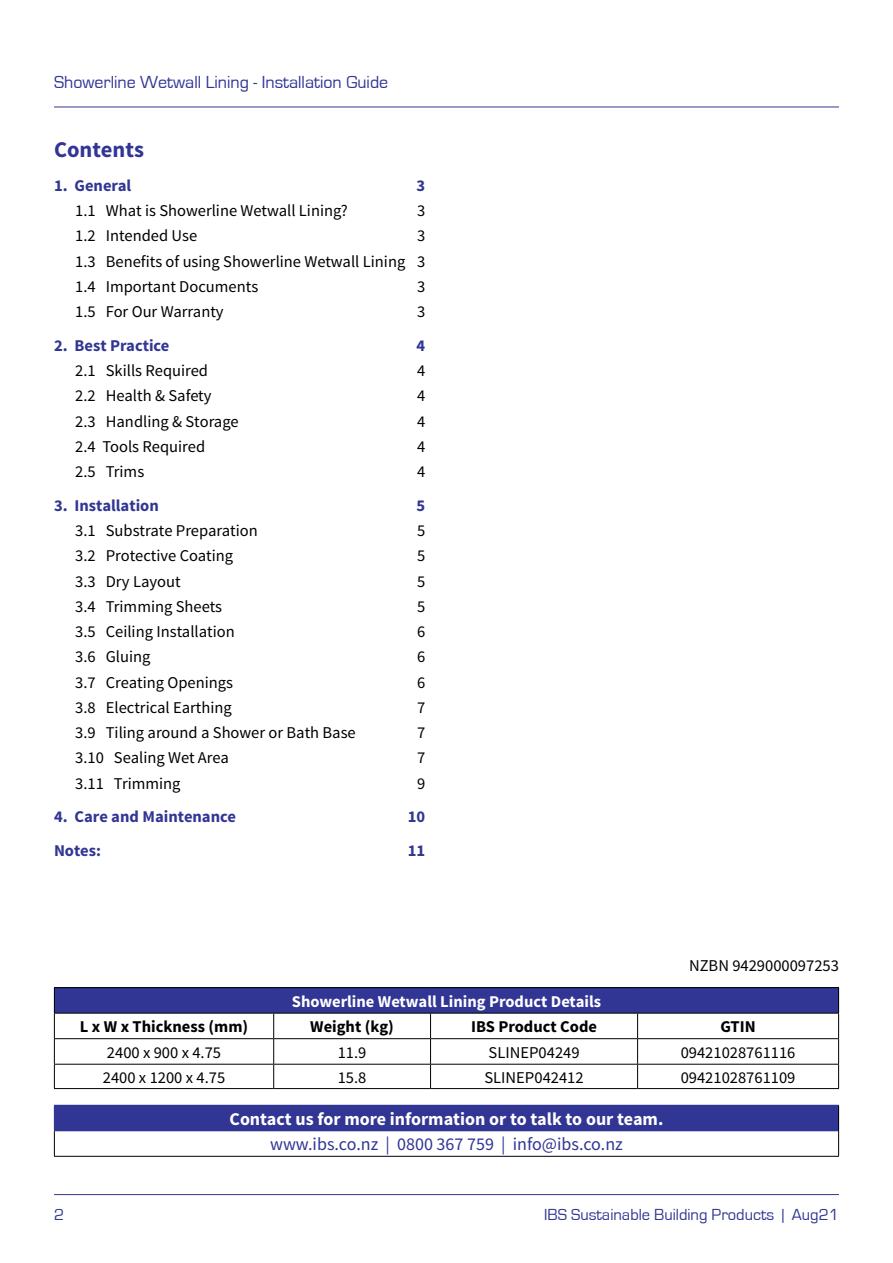
<style>
.page{position:relative;width:893px;height:1263px;background:#fff}
.page>*{position:absolute;margin:0;border:0;box-sizing:border-box;transform-origin:0 0}
.t1{font:700 22.5px "Source Sans Pro";color:#313594}
.t2{font:700 18px "Source Sans Pro";color:#fff}
.t3{font:18px "Eurostile";color:#313594}
.t4{font:18px "Source Sans Pro";color:#313594}
.t5{font:16.5px/25.2px "Source Sans Pro";color:#000;text-align:justify}
.t6{font:700 16.5px "Source Sans Pro";color:#313594}
.t7{font:700 16.5px "Source Sans Pro";color:#000}
.t8{font:16.5px "Eurostile";color:#313594}
.t9{font:700 16.5px "Source Sans Pro";color:#fff}
</style>
<div class="page">
<hr style="left:54px;top:107px;width:785px;height:1px;background:#313594">
<hr style="left:54px;top:1194px;width:785px;height:1px;background:#313594">
<div style="left:54px;top:1105px;width:785px;height:26px;background:#313594"></div>
<svg style="left:838px;top:1106px;width:1px;height:50px"></svg>
<hr style="left:54px;top:1156px;width:785px;height:1px;background:#000">
<svg style="left:54px;top:1131px;width:1px;height:25px"></svg>
<div style="left:54px;top:988px;width:785px;height:25px;background:#313594"></div>
<hr style="left:54px;top:987px;width:220px;height:1px;background:#000">
<hr style="left:274px;top:987px;width:157px;height:1px;background:#000">
<hr style="left:431px;top:987px;width:207px;height:1px;background:#000">
<hr style="left:638px;top:987px;width:201px;height:1px;background:#000">
<hr style="left:54px;top:1013px;width:220px;height:1px;background:#000">
<hr style="left:274px;top:1013px;width:157px;height:1px;background:#000">
<hr style="left:431px;top:1013px;width:207px;height:1px;background:#000">
<hr style="left:638px;top:1013px;width:201px;height:1px;background:#000">
<hr style="left:54px;top:1038px;width:220px;height:1px;background:#000">
<hr style="left:274px;top:1038px;width:157px;height:1px;background:#000">
<hr style="left:431px;top:1038px;width:207px;height:1px;background:#000">
<hr style="left:638px;top:1038px;width:201px;height:1px;background:#000">
<hr style="left:54px;top:1064px;width:220px;height:1px;background:#000">
<svg style="left:54px;top:988px;width:1px;height:100px"></svg>
<hr style="left:274px;top:1064px;width:157px;height:1px;background:#000">
<svg style="left:273px;top:1013px;width:1px;height:75px"></svg>
<hr style="left:431px;top:1064px;width:207px;height:1px;background:#000">
<svg style="left:430px;top:1013px;width:1px;height:75px"></svg>
<hr style="left:638px;top:1064px;width:201px;height:1px;background:#000">
<svg style="left:637px;top:1013px;width:1px;height:75px"></svg>
<svg style="left:838px;top:988px;width:1px;height:100px"></svg>
<hr style="left:54px;top:1088px;width:220px;height:1px;background:#000">
<hr style="left:274px;top:1088px;width:157px;height:1px;background:#000">
<hr style="left:431px;top:1088px;width:207px;height:1px;background:#000">
<hr style="left:638px;top:1088px;width:201px;height:1px;background:#000">
<p class="t3" style="left:54px;top:72px;width:336px">Showerline Wetwall Lining - Installation Guide</p>
<h1 class="t1" style="left:54px;top:135px;width:91px">Contents</h1>
<p class="t6" style="left:54px;top:175px;width:79px">1. General</p>
<p class="t6" style="left:416px;top:175px;width:10px">3</p>
<p class="t5" style="left:75px;top:198px;width:274px">1.1 What is Showerline Wetwall Lining?</p>
<p class="t5" style="left:417px;top:198px;width:10px">3</p>
<p class="t5" style="left:75px;top:224px;width:123px">1.2 Intended Use</p>
<p class="t5" style="left:75px;top:224px;width:351px;text-indent:342px">3<br>1.3 Benefits of using Showerline Wetwall Lining 3<br>1.4 Important Documents</p>
<p class="t5" style="left:417px;top:274px;width:10px">3</p>
<p class="t5" style="left:75px;top:299px;width:150px">1.5 For Our Warranty</p>
<p class="t5" style="left:417px;top:299px;width:10px">3</p>
<p class="t6" style="left:54px;top:335px;width:117px">2. Best Practice</p>
<p class="t6" style="left:416px;top:335px;width:10px">4</p>
<p class="t5" style="left:75px;top:358px;width:134px">2.1 Skills Required</p>
<p class="t5" style="left:417px;top:358px;width:10px">4</p>
<p class="t5" style="left:75px;top:384px;width:138px">2.2 Health &amp; Safety</p>
<p class="t5" style="left:417px;top:384px;width:10px">4</p>
<p class="t5" style="left:75px;top:409px;width:165px">2.3 Handling &amp; Storage</p>
<p class="t5" style="left:417px;top:409px;width:10px">4</p>
<p class="t5" style="left:75px;top:434px;width:131px">2.4 Tools Required</p>
<p class="t5" style="left:417px;top:434px;width:10px">4</p>
<p class="t5" style="left:75px;top:459px;width:70px">2.5 Trims</p>
<p class="t5" style="left:417px;top:459px;width:10px">4</p>
<p class="t6" style="left:54px;top:495px;width:106px">3. Installation</p>
<p class="t6" style="left:416px;top:495px;width:10px">5</p>
<p class="t5" style="left:75px;top:518px;width:184px">3.1 Substrate Preparation</p>
<p class="t5" style="left:417px;top:518px;width:10px">5</p>
<p class="t5" style="left:75px;top:544px;width:159px">3.2 Protective Coating</p>
<p class="t5" style="left:417px;top:544px;width:10px">5</p>
<p class="t5" style="left:75px;top:569px;width:107px">3.3 Dry Layout</p>
<p class="t5" style="left:417px;top:569px;width:10px">5</p>
<p class="t5" style="left:75px;top:594px;width:148px">3.4 Trimming Sheets</p>
<p class="t5" style="left:417px;top:594px;width:10px">5</p>
<p class="t5" style="left:75px;top:619px;width:161px">3.5 Ceiling Installation</p>
<p class="t5" style="left:417px;top:619px;width:10px">6</p>
<p class="t5" style="left:75px;top:645px;width:77px">3.6 Gluing</p>
<p class="t5" style="left:417px;top:645px;width:10px">6</p>
<p class="t5" style="left:75px;top:670px;width:159px">3.7 Creating Openings</p>
<p class="t5" style="left:417px;top:670px;width:10px">6</p>
<p class="t5" style="left:75px;top:695px;width:158px">3.8 Electrical Earthing</p>
<p class="t5" style="left:417px;top:695px;width:10px">7</p>
<p class="t5" style="left:75px;top:720px;width:282px">3.9 Tiling around a Shower or Bath Base</p>
<p class="t5" style="left:417px;top:720px;width:10px">7</p>
<p class="t5" style="left:75px;top:746px;width:155px">3.10 Sealing Wet Area</p>
<p class="t5" style="left:417px;top:746px;width:10px">7</p>
<p class="t5" style="left:75px;top:771px;width:107px">3.11 Trimming</p>
<p class="t5" style="left:417px;top:771px;width:10px">9</p>
<p class="t6" style="left:54px;top:806px;width:184px">4. Care and Maintenance</p>
<p class="t6" style="left:408px;top:806px;width:19px">10</p>
<p class="t6" style="left:54px;top:840px;width:49px">Notes:</p>
<p class="t6" style="left:408px;top:840px;width:19px">11</p>
<p class="t9" style="left:292px;top:990px;width:311px">Showerline Wetwall Lining Product Details</p>
<p class="t5" style="left:689px;top:953px;width:151px">NZBN 9429000097253</p>
<p class="t7" style="left:80px;top:1016px;width:170px">L x W x Thickness (mm)</p>
<p class="t7" style="left:310px;top:1016px;width:85px">Weight (kg)</p>
<p class="t7" style="left:471px;top:1016px;width:127px">IBS Product Code</p>
<p class="t7" style="left:720px;top:1016px;width:37px">GTIN</p>
<p class="t5" style="left:107px;top:1040px;width:116px">2400 x 900 x 4.75</p>
<p class="t5" style="left:338px;top:1040px;width:30px">11.9</p>
<p class="t5" style="left:489px;top:1040px;width:93px">SLINEP04249</p>
<p class="t5" style="left:681px;top:1040px;width:116px">09421028761116</p>
<p class="t5" style="left:103px;top:1065px;width:124px">2400 x 1200 x 4.75</p>
<p class="t5" style="left:338px;top:1065px;width:30px">15.8</p>
<p class="t5" style="left:484px;top:1065px;width:101px">SLINEP042412</p>
<p class="t5" style="left:681px;top:1065px;width:116px">09421028761109</p>
<p class="t2" style="left:230px;top:1107px;width:435px">Contact us for more information or to talk to our team.</p>
<p class="t4" style="left:270px;top:1133px;width:354px">www.ibs.co.nz | 0800 367 759 | info@ibs.co.nz</p>
<p class="t8" style="left:54px;top:1206px;width:12px">2</p>
<p class="t8" style="left:544px;top:1206px;width:296px">IBS Sustainable Building Products | Aug21</p>
</div>
